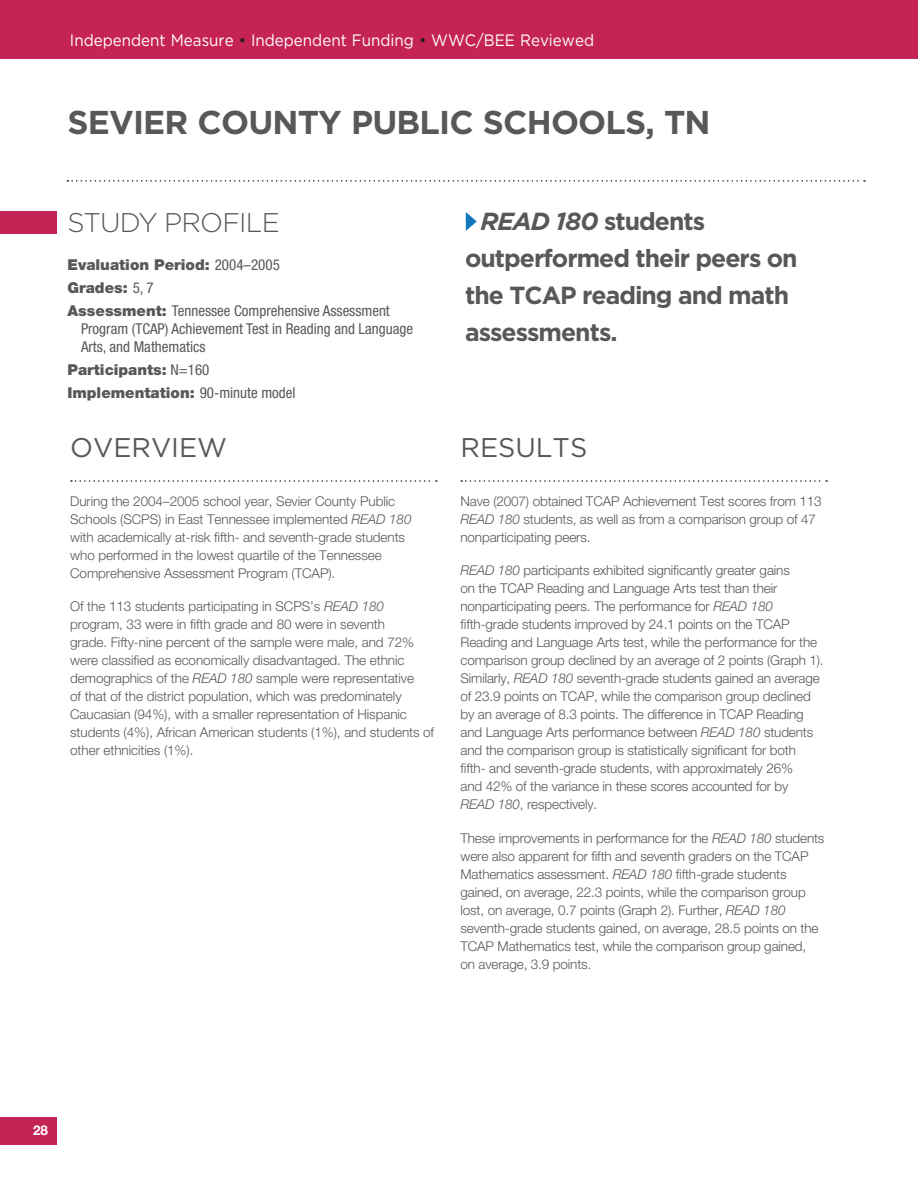
<style>
.page{position:relative;width:918px;height:1188px;background:#fff}
.page>*{position:absolute;margin:0;border:0;box-sizing:border-box;transform-origin:0 0}
.t1{font:700 33px "Gotham";letter-spacing:-.025em;color:#57585a}
.BODY_COPY{font:27px "Gotham";color:#57585a}
.Default{font:300 27px "Gotham";letter-spacing:-.03em;color:#57585a}
.Opening_large_copy{font:700 24.75px/37px "Gotham";letter-spacing:-.04em;color:#57585a}
.t2{font:16.5px "Gotham";color:#fff;scale:.92 1}
.Default-2{font:condensed 15px/18px "Helvetica Neue LT Std";color:#57585a}
.Default-3{font:900 15px "Helvetica Neue LT Std";color:#57585a}
.BODY_COPY-2{font:300 13.5px/18px "Helvetica Neue LT Std";letter-spacing:-.01em;color:#57585a}
.Default-4{font:700 13.5px "Helvetica Neue LT Std";color:#fff}
.s1{color:#231f20}
.s2{font-weight:400;font-stretch:condensed}
.s3{font-weight:900;font-stretch:normal}
.s4{font-style:italic}
</style>
<div class="page">
<div style="left:0;top:1117px;width:56px;height:28px;background:#c52356"></div>
<div style="left:0;top:0;width:918px;height:58px;background:#c52356"></div>
<div style="left:0;top:211px;width:56px;height:22px;background:#c52356"></div>
<svg style="left:71px;top:480px;width:366px;height:2px"></svg>
<svg style="left:461px;top:480px;width:366px;height:2px"></svg>
<svg style="left:68px;top:180px;width:797px;height:2px"></svg>
<svg style="left:466px;top:212px;width:11px;height:19px"></svg>
<p class="t2" style="left:70px;top:32px;width:571px">Independent Measure <span class="s1">•</span> Independent Funding <span class="s1">•</span> WWC/BEE Reviewed</p>
<p class="t1" style="left:68px;top:103px;width:645px">SEVIER COUNTY PUBLIC SCHOOLS, TN</p>
<p class="Default" style="left:68px;top:208px;width:214px">STUDY PROFILE</p>
<p class="Default-3" style="left:68px;top:256px;width:214px">Evaluation Period: <span class="s2">2004–2005</span></p>
<p class="Default-3" style="left:68px;top:279px;width:88px">Grades: <span class="s2">5, 7</span></p>
<p class="Default-2" style="left:81px;top:302px;width:334px;text-indent:-14px"><span class="s3">Assessment:</span> Tennessee Comprehensive Assessment<br>Program (TCAP) Achievement Test in Reading and Language<br>Arts, and Mathematics</p>
<p class="Default-3" style="left:68px;top:361px;width:143px">Participants: <span class="s2">N=160</span></p>
<p class="Default-3" style="left:68px;top:383px;width:229px">Implementation: <span class="s2">90-minute model</span></p>
<p class="BODY_COPY" style="left:70px;top:432px;width:158px">OVERVIEW</p>
<p class="BODY_COPY-2" style="left:70px;top:492px;width:343px">During the 2004–2005 school year, Sevier County Public Schools (SCPS) in East Tennessee implemented <span class="s4">READ 180 </span>with academically at-risk fifth- and seventh-grade students who performed in the lowest quartile of the Tennessee Comprehensive Assessment Program (TCAP).</p>
<p class="BODY_COPY-2" style="left:70px;top:597px;width:365px">Of the 113 students participating in SCPS’s <span class="s4">READ 180 </span>program, 33 were in fifth grade and 80 were in seventh<br>grade. Fifty-nine percent of the sample were male, and 72% were classified as economically disadvantaged. The ethnic demographics of the <span class="s4">READ 180</span> sample were representative<br>of that of the district population, which was predominately Caucasian (94%), with a smaller representation of Hispanic students (4%), African American students (1%), and students of other ethnicities (1%).</p>
<p class="Opening_large_copy" style="left:465px;top:202px;width:334px;text-indent:15px"><span class="s4">READ 180</span> students outperformed their peers on the TCAP reading and math assessments.</p>
<p class="BODY_COPY" style="left:460px;top:432px;width:128px">RESULTS</p>
<p class="BODY_COPY-2" style="left:460px;top:492px;width:363px">Nave (2007) obtained TCAP Achievement Test scores from 113<br><span class="s4">READ 180</span> students, as well as from a comparison group of 47 nonparticipating peers.</p>
<p class="BODY_COPY-2" style="left:460px;top:561px;width:365px"><span class="s4">READ 180</span> participants exhibited significantly greater gains<br>on the TCAP Reading and Language Arts test than their nonparticipating peers. The performance for <span class="s4">READ 180 </span>fifth-grade students improved by 24.1 points on the TCAP Reading and Language Arts test, while the performance for the comparison group declined by an average of 2 points (Graph 1).<br>Similarly, <span class="s4">READ 180</span> seventh-grade students gained an average of 23.9 points on TCAP, while the comparison group declined by an average of 8.3 points. The difference in TCAP Reading and Language Arts performance between <span class="s4">READ 180</span> students and the comparison group is statistically significant for both fifth- and seventh-grade students, with approximately 26%<br>and 42% of the variance in these scores accounted for by <span class="s4">READ 180</span>, respectively.</p>
<p class="BODY_COPY-2" style="left:460px;top:829px;width:365px">These improvements in performance for the <span class="s4">READ 180</span> students were also apparent for fifth and seventh graders on the TCAP Mathematics assessment. <span class="s4">READ 180</span> fifth-grade students gained, on average, 22.3 points, while the comparison group lost, on average, 0.7 points (Graph 2). Further, <span class="s4">READ 180 </span>seventh-grade students gained, on average, 28.5 points on the TCAP Mathematics test, while the comparison group gained,<br>on average, 3.9 points.</p>
<p class="Default-4" style="left:33px;top:1121px;width:17px">28</p>
</div>
